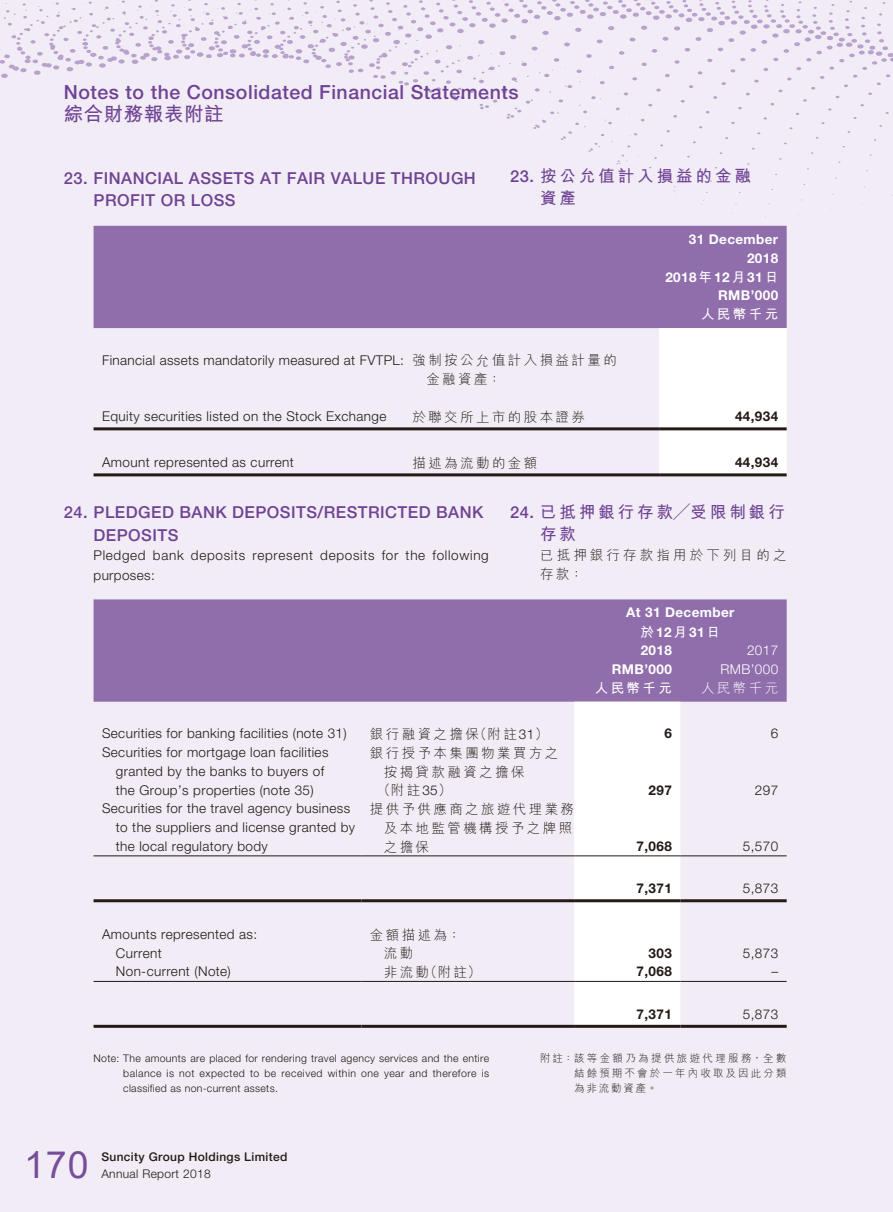
<style>
.page{position:relative;width:893px;height:1212px;background:#f1ecf5}
.page>*{position:absolute;margin:0;border:0;box-sizing:border-box;transform-origin:0 0}
.t1{font:37.5px "Arial";color:#774d99}
.t2{font:500 19.5px "Helvetica Neue LT Std";letter-spacing:.03em;color:#6f4394}
.t3{font:700 19.5px "M Hei HK";letter-spacing:.03em;color:#6f4394}
._01_Head1{font:500 16.5px/22.5px "Helvetica Neue LT Std";letter-spacing:.03em;color:#6f4394}
._21_C_Head1{font:700 16.5px/22.5px "M Hei HK";letter-spacing:.18em;color:#6f4394}
._50_Table{font:300 13.5px "Helvetica Neue LT Std";letter-spacing:.03em;color:#231916}
._50_Table-2{font:300 13.5px "M Hei HK";letter-spacing:.18em;color:#231916}
._50_Table-3{font:700 13.5px "Helvetica Neue LT Std";letter-spacing:.03em;color:#fff}
._00_Body{font:300 13.5px/19.5px "Helvetica Neue LT Std";letter-spacing:.05em;color:#231916}
._50_Table-4{font:700 13.5px "Helvetica Neue LT Std";letter-spacing:.03em;color:#231916}
._20_C_Body{font:300 13.5px/19.5px "M Hei HK";letter-spacing:.235em;color:#231916}
._50_Table-5{font:300 13.5px "Helvetica Neue LT Std";letter-spacing:.03em;color:#fff}
._50_Table-6{font:700 13.5px "M Hei HK";letter-spacing:.18em;color:#fff}
._50_Table-7{font:300 13.5px "M Hei HK";letter-spacing:.18em;color:#fff}
.t4{font:500 12px "Helvetica Neue LT Std";letter-spacing:.03em;color:#231916}
.t5{font:300 12px "Helvetica Neue LT Std";letter-spacing:.03em;color:#231916}
._10_Notes{font:300 10.5px/15px "Helvetica Neue LT Std";letter-spacing:.03em;color:#231916;text-align:justify}
._30_C_Notes{font:300 10.5px/15px "M Hei HK";letter-spacing:.205em;color:#231916;text-align:justify}
.s1{font-family:"Helvetica Neue LT Std";font-weight:500}
.s2{font-family:"M Hei HK"}
.s3{font-family:"Helvetica Neue LT Std"}
</style>
<div class="page">
<svg style="left:24px;top:71px;width:867px;height:7px"></svg>
<svg style="left:4px;top:3px;width:863px;height:68px"></svg>
<svg style="left:17px;top:52px;width:876px;height:13px"></svg>
<svg style="left:30px;top:52px;width:863px;height:6px"></svg>
<svg style="left:11px;top:45px;width:877px;height:7px"></svg>
<svg style="left:6px;top:0;width:879px;height:45px"></svg>
<div style="left:94px;top:226px;width:693px;height:102px;background:#906eac"></div>
<div style="left:659px;top:328px;width:128px;height:145px;background:#fff"></div>
<hr style="left:94px;top:427px;width:310px;height:3px;background:#231916">
<hr style="left:404px;top:427px;width:255px;height:3px;background:#231916">
<hr style="left:659px;top:427px;width:128px;height:3px;background:#231916">
<hr style="left:94px;top:473px;width:310px;height:3px;background:#231916">
<hr style="left:404px;top:473px;width:255px;height:3px;background:#231916">
<hr style="left:659px;top:473px;width:128px;height:3px;background:#231916">
<div style="left:94px;top:599px;width:693px;height:103px;background:#906eac"></div>
<div style="left:574px;top:702px;width:106px;height:323px;background:#fff"></div>
<hr style="left:94px;top:855px;width:267px;height:1px;background:#231916">
<hr style="left:361px;top:855px;width:213px;height:1px;background:#231916">
<hr style="left:574px;top:855px;width:106px;height:1px;background:#231916">
<hr style="left:680px;top:855px;width:107px;height:1px;background:#231916">
<hr style="left:94px;top:899px;width:267px;height:3px;background:#231916">
<hr style="left:361px;top:899px;width:213px;height:3px;background:#231916">
<hr style="left:574px;top:899px;width:106px;height:3px;background:#231916">
<hr style="left:680px;top:899px;width:107px;height:3px;background:#231916">
<hr style="left:94px;top:981px;width:267px;height:1px;background:#231916">
<hr style="left:361px;top:981px;width:213px;height:1px;background:#231916">
<hr style="left:574px;top:981px;width:106px;height:1px;background:#231916">
<hr style="left:680px;top:981px;width:107px;height:1px;background:#231916">
<hr style="left:94px;top:1025px;width:267px;height:3px;background:#231916">
<hr style="left:361px;top:1025px;width:213px;height:3px;background:#231916">
<hr style="left:574px;top:1025px;width:106px;height:3px;background:#231916">
<hr style="left:680px;top:1025px;width:107px;height:3px;background:#231916">
<h2 class="t2" style="left:64px;top:80px;width:456px">Notes to the Consolidated Financial Statements</h2>
<h2 class="t3" style="left:64px;top:100px;width:161px">綜合財務報表附註</h2>
<p class="_01_Head1" style="left:94px;top:166px;width:384px;text-indent:-30px">23. FINANCIAL ASSETS AT FAIR VALUE THROUGH<br>PROFIT OR LOSS</p>
<p class="_21_C_Head1" style="left:540px;top:163px;width:212px;text-indent:-30px"><span class="s1">23.</span> 按公允值計入損益的金融資產</p>
<p class="_50_Table-3" style="left:689px;top:231px;width:91px">31 December</p>
<p class="_50_Table-3" style="left:747px;top:249px;width:33px">2018</p>
<p class="_50_Table-3" style="left:665px;top:269px;width:114px">2018<span class="s2">年</span>12<span class="s2">月</span>31<span class="s2">日</span></p>
<p class="_50_Table-3" style="left:718px;top:287px;width:62px">RMB’000</p>
<p class="_50_Table-6" style="left:701px;top:305px;width:79px">人民幣千元</p>
<p class="_50_Table" style="left:102px;top:352px;width:303px">Financial assets mandatorily measured at FVTPL:</p>
<p class="_50_Table-2" style="left:412px;top:353px;width:206px">強制按公允值計入損益計量的</p>
<p class="_50_Table-2" style="left:426px;top:372px;width:77px">金融資產：</p>
<p class="_50_Table" style="left:102px;top:408px;width:286px">Equity securities listed on the Stock Exchange</p>
<p class="_50_Table-2" style="left:412px;top:410px;width:174px">於聯交所上市的股本證券</p>
<p class="_50_Table-4" style="left:735px;top:408px;width:45px">44,934</p>
<p class="_50_Table" style="left:102px;top:454px;width:193px">Amount represented as current</p>
<p class="_50_Table-2" style="left:412px;top:456px;width:126px">描述為流動的金額</p>
<p class="_50_Table-4" style="left:735px;top:454px;width:45px">44,934</p>
<p class="_01_Head1" style="left:94px;top:501px;width:391px;text-indent:-30px">24. PLEDGED BANK DEPOSITS/RESTRICTED BANK<br>DEPOSITS</p>
<p class="_00_Body" style="left:94px;top:545px;width:397px">Pledged bank deposits represent deposits for the following purposes:</p>
<p class="_50_Table-3" style="left:626px;top:604px;width:110px">At 31 December</p>
<p class="_50_Table-3" style="left:641px;top:623px;width:81px"><span class="s2">於</span>12<span class="s2">月</span>31<span class="s2">日</span></p>
<p class="_50_Table-3" style="left:641px;top:642px;width:33px">2018</p>
<p class="_50_Table-5" style="left:747px;top:642px;width:33px">2017</p>
<p class="_50_Table-3" style="left:612px;top:660px;width:62px">RMB’000</p>
<p class="_50_Table-5" style="left:720px;top:661px;width:59px">RMB’000</p>
<p class="_50_Table-6" style="left:595px;top:678px;width:79px">人民幣千元</p>
<p class="_50_Table-7" style="left:701px;top:681px;width:79px">人民幣千元</p>
<p class="_50_Table" style="left:102px;top:725px;width:246px">Securities for banking facilities (note 31)</p>
<p class="_50_Table-2" style="left:370px;top:727px;width:180px">銀行融資之擔保（附註<span class="s3">31</span>）</p>
<p class="_50_Table-4" style="left:664px;top:725px;width:9px">6</p>
<p class="_50_Table" style="left:771px;top:725px;width:9px">6</p>
<p class="_50_Table" style="left:102px;top:744px;width:228px">Securities for mortgage loan facilities</p>
<p class="_50_Table" style="left:116px;top:763px;width:210px">granted by the banks to buyers of</p>
<p class="_50_Table" style="left:116px;top:782px;width:199px">the Group’s properties (note 35)</p>
<p class="_21_C_Head1" style="left:540px;top:499px;width:246px;text-indent:-30px"><span class="s1">24.</span> 已抵押銀行存款╱受限制銀行存款</p>
<p class="_20_C_Body" style="left:540px;top:545px;width:248px">已抵押銀行存款指用於下列目的之存款：</p>
<p class="_50_Table-2" style="left:370px;top:746px;width:190px">銀行授予本集團物業買方之</p>
<p class="_50_Table-2" style="left:384px;top:765px;width:142px">按揭貸款融資之擔保</p>
<p class="_50_Table-2" style="left:377px;top:783px;width:76px">（附註<span class="s3">35</span>）</p>
<p class="_50_Table-4" style="left:649px;top:781px;width:25px">297</p>
<p class="_50_Table" style="left:755px;top:782px;width:25px">297</p>
<p class="_50_Table" style="left:102px;top:800px;width:250px">Securities for the travel agency business</p>
<p class="_50_Table" style="left:116px;top:819px;width:241px">to the suppliers and license granted by</p>
<p class="_50_Table" style="left:116px;top:838px;width:153px">the local regulatory body</p>
<p class="_50_Table-2" style="left:370px;top:802px;width:206px">提供予供應商之旅遊代理業務</p>
<p class="_50_Table-2" style="left:384px;top:821px;width:190px">及本地監管機構授予之牌照</p>
<p class="_50_Table-2" style="left:384px;top:840px;width:47px">之擔保</p>
<p class="_50_Table-4" style="left:637px;top:838px;width:37px">7,068</p>
<p class="_50_Table" style="left:743px;top:838px;width:37px">5,570</p>
<p class="_50_Table-4" style="left:637px;top:880px;width:37px">7,371</p>
<p class="_50_Table" style="left:743px;top:880px;width:37px">5,873</p>
<p class="_50_Table" style="left:102px;top:926px;width:157px">Amounts represented as:</p>
<p class="_50_Table-2" style="left:370px;top:928px;width:92px">金額描述為：</p>
<p class="_50_Table" style="left:116px;top:945px;width:47px">Current</p>
<p class="_50_Table-2" style="left:384px;top:946px;width:31px">流動</p>
<p class="_50_Table-4" style="left:649px;top:944px;width:25px">303</p>
<p class="_50_Table" style="left:743px;top:945px;width:37px">5,873</p>
<p class="_50_Table" style="left:116px;top:963px;width:116px">Non-current (Note)</p>
<p class="_50_Table-2" style="left:384px;top:965px;width:99px">非流動（附註）</p>
<p class="_50_Table-4" style="left:637px;top:963px;width:37px">7,068</p>
<p class="_50_Table" style="left:771px;top:963px;width:8px">–</p>
<p class="_50_Table-4" style="left:637px;top:1005px;width:37px">7,371</p>
<p class="_50_Table" style="left:743px;top:1005px;width:37px">5,873</p>
<p class="_10_Notes" style="left:123px;top:1051px;width:367px;text-indent:-30px">Note: The amounts are placed for rendering travel agency services and the entire balance is not expected to be received within one year and therefore is classified as non-current assets.</p>
<p class="_30_C_Notes" style="left:574px;top:1050px;width:214px;text-indent:-34px">附註：該等金額乃為提供旅遊代理服務，全數結餘預期不會於一年內收取及因此分類為非流動資產。</p>
<h1 class="t1" style="left:24px;top:1139px;width:66px">170</h1>
<p class="t4" style="left:101px;top:1149px;width:187px">Suncity Group Holdings Limited</p>
<p class="t5" style="left:101px;top:1166px;width:111px">Annual Report 2018</p>
</div>
